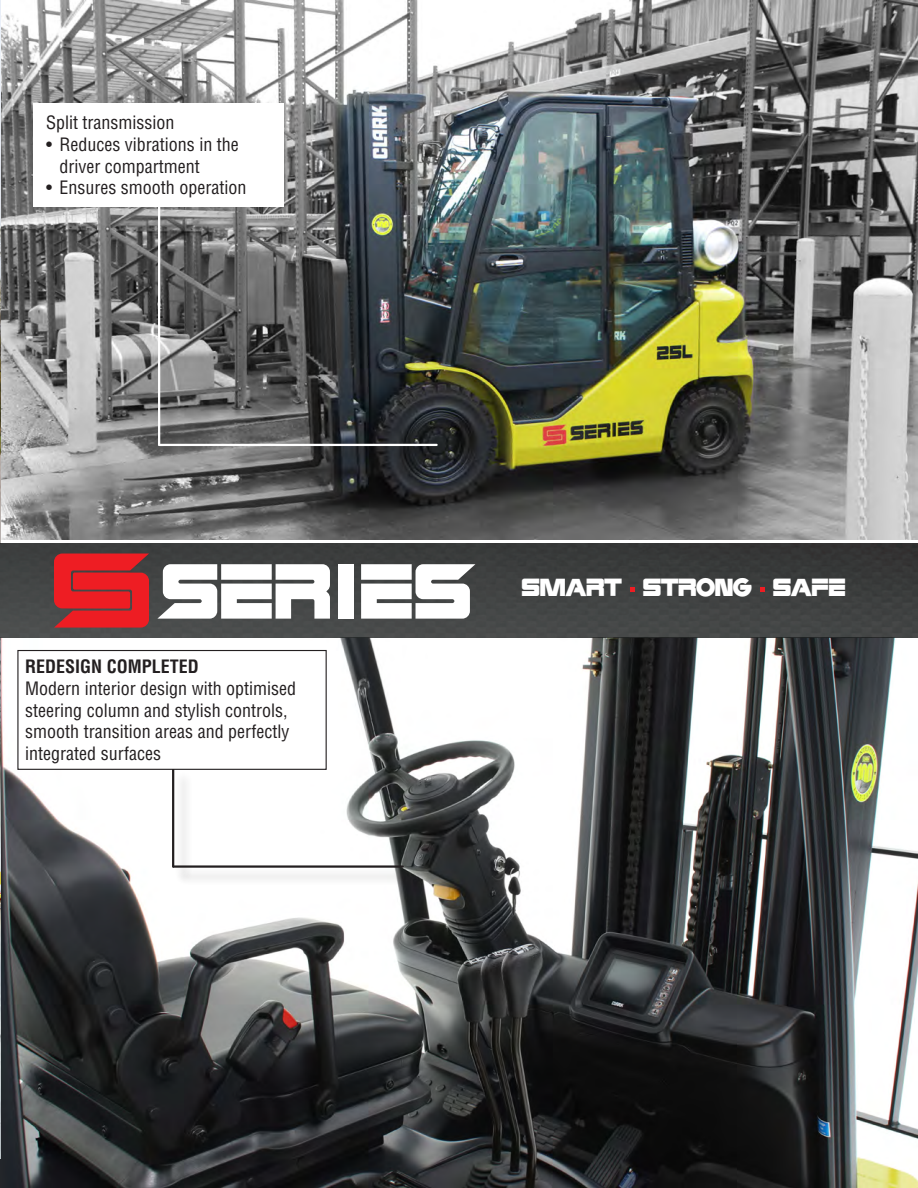
<style>
.page{position:relative;width:918px;height:1188px;background:#fff}
.page>*{position:absolute;margin:0;border:0;box-sizing:border-box;transform-origin:0 0}
.t1{font:21px "Logotype";letter-spacing:-.01em;color:#fff}
.t2{font:condensed 18px/21.6px "Helvetica";color:#231f20}
.t3{font:700 condensed 18px "Helvetica";color:#231f20}
</style>
<div class="page">
<img style="left:1px;top:0;width:917px;height:539px">
<img style="left:0;top:544px;width:918px;height:644px">
<img style="left:0;top:0;width:1px;height:544px">
<img style="left:0;top:638px;width:1px;height:521px">
<svg style="left:630px;top:587px;width:5px;height:4px"></svg>
<svg style="left:760px;top:587px;width:5px;height:4px"></svg>
<svg style="left:54px;top:554px;width:95px;height:74px;background:#d72227"></svg>
<svg style="left:157px;top:564px;width:173px;height:55px"></svg>
<div style="left:338px;top:564px;width:15px;height:55px;background:#fff"></div>
<svg style="left:361px;top:564px;width:114px;height:55px"></svg>
<div style="left:33px;top:103px;width:251px;height:104px;background:#fff"></div>
<div style="left:160px;top:206px;width:19px;height:258px;background:#231f20;opacity:.25"></div>
<hr style="left:158px;top:203px;width:2px;height:242px;background:#fff">
<div style="left:162px;top:446px;width:294px;height:19px;background:#231f20;opacity:.25"></div>
<hr style="left:159px;top:444px;width:278px;height:2px;background:#fff">
<div style="left:174px;top:771px;width:19px;height:115px;background:#f8f8f8"></div>
<hr style="left:172px;top:768px;width:2px;height:99px;background:#231f20">
<div style="left:176px;top:868px;width:246px;height:19px;background:#231f20;opacity:.25"></div>
<hr style="left:173px;top:865px;width:230px;height:3px;background:#231f20">
<div style="left:18px;top:651px;width:308px;height:118px;background:#fff"></div>
<div style="left:17px;top:650px;width:310px;height:120px;border:1px solid #231f20"></div>
<p class="t2" style="left:46px;top:112px;width:130px">Split transmission</p>
<p class="t2" style="left:60px;top:133px;width:181px;text-indent:-14px">• Reduces vibrations in the driver compartment</p>
<p class="t2" style="left:46px;top:176px;width:202px">• Ensures smooth operation</p>
<p class="t3" style="left:25px;top:656px;width:175px">REDESIGN COMPLETED</p>
<p class="t2" style="left:25px;top:677px;width:272px">Modern interior design with optimised steering column and stylish controls, smooth transition areas and perfectly integrated surfaces</p>
<p class="t1" style="left:522px;top:571px;width:326px">SMART STRONG SAFE</p>
</div>
